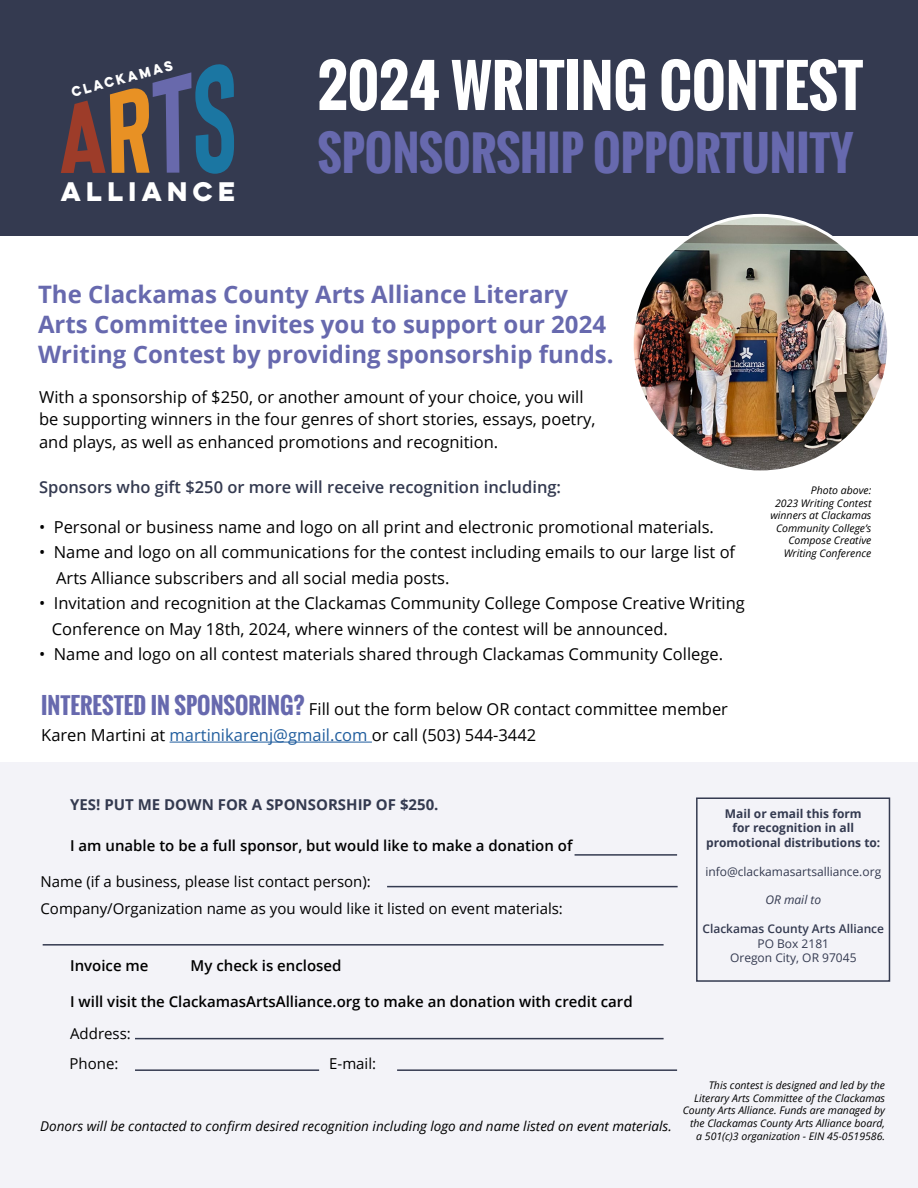
<style>
.page{position:relative;width:918px;height:1188px;background:#fff}
.page>*{position:absolute;margin:0;border:0;box-sizing:border-box;transform-origin:0 0}
.t1{font:700 57px "Oswald";color:#fff}
.t2{font:700 46.5px "Oswald";color:#6769ae}
.t3{font:700 24px/30px "Open Sans";color:#6769ae}
.t4{font:700 24px "Lulo Clean One";color:#fff}
.t5{font:16.5px/25.5px "Open Sans";color:#000}
.t6{font:600 16.5px "Open Sans";color:#343a50}
.t7{font:600 15px "Open Sans";color:#000}
.t8{font:15px/27px "Open Sans";color:#000}
.t9{font:700 15px "Open Sans";color:#343a50}
.t10{font:italic 13.5px "Open Sans";color:#000}
.t11{font:700 12.6px "Lulo Clean One";color:#fff;scale:.92 1}
.t12{font:700 12px/14.4px "Open Sans";color:#343a50;text-align:center}
.t13{font:12px/14.4px "Open Sans";color:#343a50;text-align:center}
.t14{font:600 12px "Open Sans";color:#343a50}
.t15{font:italic 12px "Open Sans";color:#343a50}
.t16{font:italic 10.5px/12.6px "Open Sans";color:#000;text-align:right}
.s1{font-family:"Oswald";font-weight:700;font-size:22.5px;color:#6769ae}
.s2{color:#215e9e}
</style>
<div class="page">
<div style="left:0;top:0;width:918px;height:235px;background:#343a50"></div>
<svg style="left:61px;top:64px;width:173px;height:110px"></svg>
<img style="left:632px;top:215px;width:257px;height:257px;border-radius:128px">
<hr style="left:170px;top:742px;width:202px;height:1px;background:#215e9e">
<div style="left:0;top:762px;width:918px;height:426px;background:#f3f3f8"></div>
<div style="left:696px;top:797px;width:194px;height:185px;border:2px solid #343a50"></div>
<hr style="left:575px;top:854px;width:102px;height:2px;background:#343a50">
<hr style="left:387px;top:886px;width:291px;height:1px;background:#343a50">
<hr style="left:43px;top:944px;width:621px;height:2px;background:#343a50">
<hr style="left:135px;top:1038px;width:529px;height:1px;background:#343a50">
<hr style="left:135px;top:1069px;width:184px;height:2px;background:#343a50">
<hr style="left:397px;top:1069px;width:280px;height:2px;background:#343a50">
<p class="t11" style="left:69px;top:83px;width:118px;rotate:-15deg">CLACKAMAS</p>
<h3 class="t4" style="left:61px;top:173px;width:181px">ALLIANCE</h3>
<h1 class="t1" style="left:318px;top:43px;width:547px">2024 WRITING CONTEST</h1>
<h2 class="t2" style="left:318px;top:118px;width:537px">SPONSORSHIP OPPORTUNITY</h2>
<h3 class="t3" style="left:38px;top:279px;width:577px">The Clackamas County Arts Alliance Literary<br>Arts Committee invites you to support our 2024<br>Writing Contest by providing sponsorship funds.</h3>
<p class="t5" style="left:39px;top:385px;width:558px;line-height:22.5px">With a sponsorship of $250, or another amount of your choice, you will be supporting winners in the four genres of short stories, essays, poetry, and plays, as well as enhanced promotions and recognition.</p>
<p class="t6" style="left:39px;top:475px;width:524px">Sponsors who gift $250 or more will receive recognition including:</p>
<p class="t5" style="left:39px;top:514px;width:677px">• Personal or business name and logo on all print and electronic promotional materials.</p>
<p class="t5" style="left:56px;top:539px;width:681px;text-indent:-17px">• Name and logo on all communications for the contest including emails to our large list of<br>Arts Alliance subscribers and all social media posts.</p>
<p class="t5" style="left:52px;top:590px;width:695px;text-indent:-13px">• Invitation and recognition at the Clackamas Community College Compose Creative Writing<br>Conference on May 18th, 2024, where winners of the contest will be announced.</p>
<p class="t5" style="left:39px;top:641px;width:686px">• Name and logo on all contest materials shared through Clackamas Community College.</p>
<p class="t5" style="left:41px;top:696px;width:688px"><span class="s1">INTERESTED IN SPONSORING?</span> Fill out the form below OR contact committee member<br>Karen Martini at <span class="s2">martinikarenj@gmail.com</span> or call (503) 544-3442</p>
<p class="t16" style="left:770px;top:484px;width:103px">Photo above:<br>2023 Writing Contest winners at Clackamas<br>Community College’s<br>Compose Creative<br>Writing Conference</p>
<p class="t9" style="left:70px;top:794px;width:370px">YES! PUT ME DOWN FOR A SPONSORSHIP OF $250.</p>
<p class="t7" style="left:70px;top:835px;width:504px">I am unable to be a full sponsor, but would like to make a donation of</p>
<p class="t8" style="left:40px;top:868px;width:524px">Name (if a business, please list contact person):<br>Company/Organization name as you would like it listed on event materials:</p>
<p class="t7" style="left:70px;top:955px;width:80px">Invoice me</p>
<p class="t7" style="left:191px;top:955px;width:152px">My check is enclosed</p>
<p class="t7" style="left:70px;top:991px;width:564px">I will visit the ClackamasArtsAlliance.org to make an donation with credit card</p>
<p class="t8" style="left:70px;top:1018px;width:63px;line-height:29.7px">Address:<br>Phone:</p>
<p class="t8" style="left:329px;top:1049px;width:49px">E-mail:</p>
<p class="t10" style="left:40px;top:1117px;width:633px">Donors will be contacted to confirm desired recognition including logo and name listed on event materials.</p>
<p class="t12" style="left:706px;top:806px;width:176px">Mail or email this form<br>for recognition in all promotional distributions to:</p>
<p class="t13" style="left:705px;top:864px;width:177px">info@clackamasartsalliance.org</p>
<p class="t15" style="left:765px;top:892px;width:57px">OR mail to</p>
<p class="t14" style="left:702px;top:921px;width:183px">Clackamas County Arts Alliance</p>
<p class="t13" style="left:730px;top:936px;width:128px">PO Box 2181<br>Oregon City, OR 97045</p>
<p class="t16" style="left:683px;top:1079px;width:204px">This contest is designed and led by the Literary Arts Committee of the Clackamas County Arts Alliance. Funds are managed by the Clackamas County Arts Alliance board, a 501(c)3 organization - EIN 45-0519586.</p>
</div>
